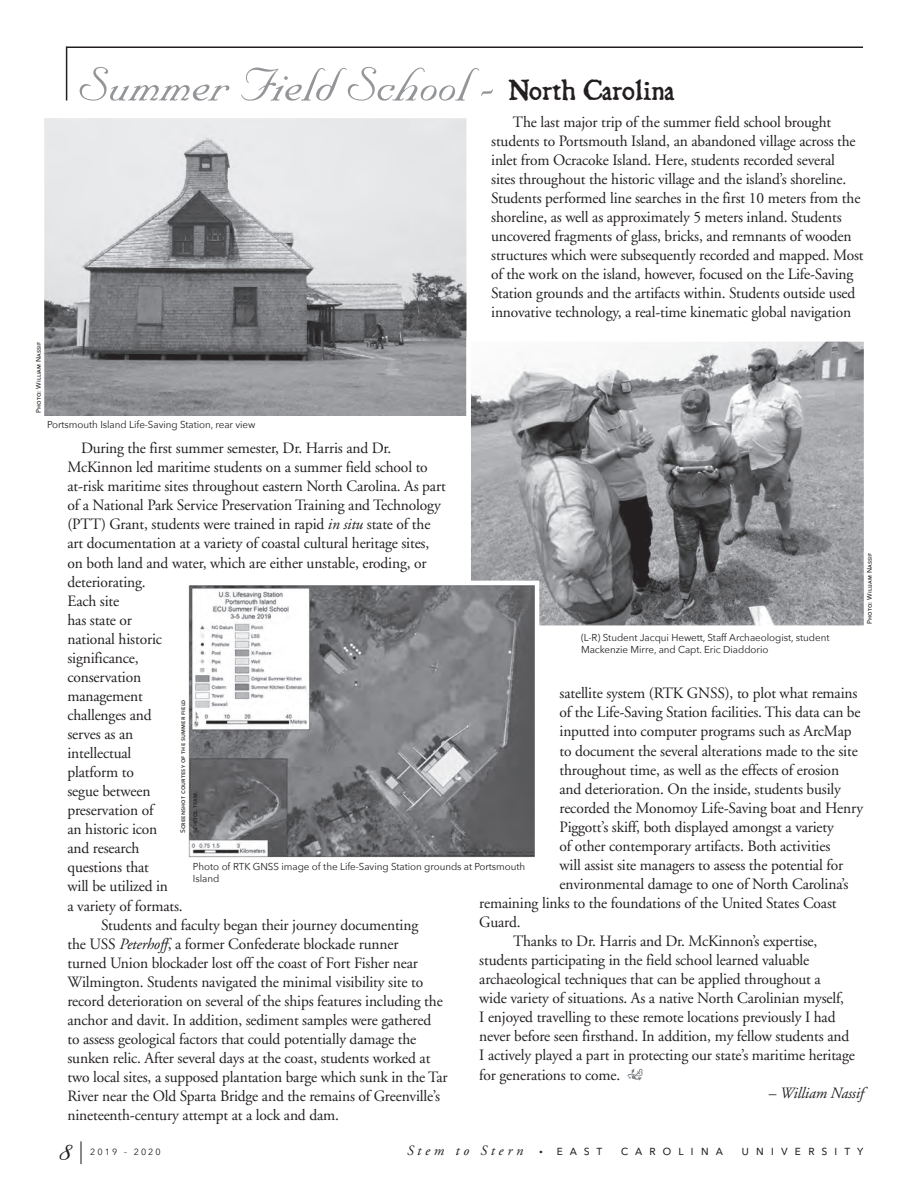
<style>
.page{position:relative;width:918px;height:1188px;background:#fff}
.page>*{position:absolute;margin:0;border:0;box-sizing:border-box;transform-origin:0 0}
.t1{font:55.5px "Nuptial Script";color:#939598}
.t2{font:37.5px "Nuptial Script";color:#231f20}
.t3{font:15.75px/19px "Adobe Garamond";letter-spacing:-.01em;color:#231f20}
.t4{font:italic 15.75px "Adobe Garamond";letter-spacing:-.01em;color:#231f20}
.t5{font:italic 14.25px "Adobe Garamond";letter-spacing:.27em;color:#231f20}
.t6{font:13.5px "Avenir Next";letter-spacing:.5em;color:#231f20}
.t7{font:10.05px/12px "Avenir Next";letter-spacing:-.005em;color:#231f20}
.t8{font:9px "Avenir Next";letter-spacing:.23em;color:#231f20}
.t9{font:500 6.6px/11.7px "Avenir Next";letter-spacing:.02em;color:#231f20}
.s1{font-family:"Black Beard";font-size:33px;color:#231f20}
.s2{font-style:italic}
.s3{font-style:normal}
.s4{font-size:9px}
.s5{font-family:"Avenir Next";font-style:normal;font-size:13.5px}
</style>
<div class="page">
<hr style="left:80px;top:1141px;width:2px;height:23px;background:#636366">
<svg style="left:628px;top:1069px;width:15px;height:11px"></svg>
<img style="left:45px;top:119px;width:421px;height:297px">
<div style="left:40px;top:114px;width:431px;height:307px;border:4px solid #fff"></div>
<img style="left:471px;top:342px;width:392px;height:283px">
<div style="left:466px;top:337px;width:402px;height:293px;border:4px solid #fff"></div>
<img style="left:189px;top:586px;width:345px;height:271px">
<div style="left:184px;top:581px;width:355px;height:281px;border:4px solid #fff"></div>
<hr style="left:67px;top:46px;width:796px;height:2px;background:#231f20">
<hr style="left:66px;top:46px;width:1px;height:54px;background:#231f20">
<h1 class="t1" style="left:78px;top:54px;width:598px">Summer Field School - <span class="s1">North Carolina</span></h1>
<p class="t9" style="left:32px;top:413px;width:73px;rotate:-90deg">Photo: William Nassif</p>
<p class="t7" style="left:47px;top:418px;width:210px">Portsmouth Island Life-Saving Station, rear view</p>
<p class="t3" style="left:491px;top:113px;width:374px;text-indent:22px">The last major trip of the summer field school brought students to Portsmouth Island, an abandoned village across the inlet from Ocracoke Island. Here, students recorded several<br>sites throughout the historic village and the island’s shoreline.<br>Students performed line searches in the first 10 meters from the shoreline, as well as approximately 5 meters inland. Students uncovered fragments of glass, bricks, and remnants of wooden structures which were subsequently recorded and mapped. Most of the work on the island, however, focused on the Life-Saving Station grounds and the artifacts within. Students outside used innovative technology, a real-time kinematic global navigation</p>
<p class="t3" style="left:81px;top:439px;width:312px">During the first summer semester, Dr. Harris and Dr.</p>
<p class="t3" style="left:67px;top:458px;width:362px">McKinnon led maritime students on a summer field school to</p>
<p class="t3" style="left:67px;top:477px;width:380px">at-risk maritime sites throughout eastern North Carolina. As part</p>
<p class="t3" style="left:67px;top:496px;width:375px">of a National Park Service Preservation Training and Technology</p>
<p class="t3" style="left:67px;top:515px;width:364px">(PTT) Grant, students were trained in rapid <span class="s2">in situ</span> state of the</p>
<p class="t3" style="left:67px;top:534px;width:363px">art documentation at a variety of coastal cultural heritage sites,</p>
<p class="t3" style="left:67px;top:553px;width:361px">on both land and water, which are either unstable, eroding, or</p>
<p class="t3" style="left:67px;top:572px;width:80px">deteriorating.</p>
<p class="t3" style="left:67px;top:592px;width:53px">Each site</p>
<p class="t3" style="left:67px;top:611px;width:66px">has state or</p>
<p class="t3" style="left:67px;top:630px;width:96px">national historic</p>
<p class="t3" style="left:67px;top:649px;width:73px">significance,</p>
<p class="t3" style="left:67px;top:668px;width:75px">conservation</p>
<p class="t3" style="left:67px;top:687px;width:77px">management</p>
<p class="t3" style="left:67px;top:706px;width:86px">challenges and</p>
<p class="t3" style="left:67px;top:725px;width:67px">serves as an</p>
<p class="t3" style="left:67px;top:744px;width:65px">intellectual</p>
<p class="t3" style="left:67px;top:763px;width:68px">platform to</p>
<p class="t3" style="left:67px;top:782px;width:84px">segue between</p>
<p class="t3" style="left:67px;top:801px;width:88px">preservation of</p>
<p class="t3" style="left:67px;top:820px;width:91px">an historic icon</p>
<p class="t3" style="left:67px;top:839px;width:73px">and research</p>
<p class="t3" style="left:67px;top:858px;width:83px">questions that</p>
<p class="t3" style="left:67px;top:877px;width:102px">will be utilized in</p>
<p class="t3" style="left:67px;top:896px;width:117px">a variety of formats.</p>
<p class="t3" style="left:101px;top:915px;width:319px">Students and faculty began their journey documenting</p>
<p class="t3" style="left:67px;top:935px;width:333px">the USS <span class="s2">Peterhoff</span>, a former Confederate blockade runner</p>
<p class="t3" style="left:67px;top:954px;width:352px">turned Union blockader lost off the coast of Fort Fisher near</p>
<p class="t3" style="left:67px;top:973px;width:357px">Wilmington. Students navigated the minimal visibility site to</p>
<p class="t3" style="left:67px;top:992px;width:377px">record deterioration on several of the ships features including the</p>
<p class="t3" style="left:67px;top:1011px;width:365px">anchor and davit. In addition, sediment samples were gathered</p>
<p class="t3" style="left:67px;top:1030px;width:350px">to assess geological factors that could potentially damage the</p>
<p class="t3" style="left:67px;top:1049px;width:364px">sunken relic. After several days at the coast, students worked at</p>
<p class="t3" style="left:67px;top:1068px;width:382px">two local sites, a supposed plantation barge which sunk in the Tar</p>
<p class="t3" style="left:67px;top:1087px;width:374px">River near the Old Sparta Bridge and the remains of Greenville’s</p>
<p class="t3" style="left:67px;top:1106px;width:273px">nineteenth-century attempt at a lock and dam.</p>
<p class="t9" style="left:863px;top:624px;width:73px;rotate:-90deg">Photo: William Nassif</p>
<p class="t7" style="left:581px;top:631px;width:250px">(L-R) Student Jacqui Hewett, Staff Archaeologist, student<br>Mackenzie Mirre, and Capt. Eric Diaddorio</p>
<p class="t3" style="left:560px;top:684px;width:299px">satellite system (RTK GNSS), to plot what remains</p>
<p class="t3" style="left:560px;top:703px;width:303px">of the Life-Saving Station facilities. This data can be</p>
<p class="t3" style="left:560px;top:722px;width:294px">inputted into computer programs such as ArcMap</p>
<p class="t3" style="left:560px;top:741px;width:300px">to document the several alterations made to the site</p>
<p class="t3" style="left:560px;top:760px;width:281px">throughout time, as well as the effects of erosion</p>
<p class="t3" style="left:560px;top:780px;width:283px">and deterioration. On the inside, students busily</p>
<p class="t3" style="left:560px;top:799px;width:305px">recorded the Monomoy Life-Saving boat and Henry</p>
<p class="t3" style="left:560px;top:818px;width:276px">Piggott’s skiff, both displayed amongst a variety</p>
<p class="t3" style="left:560px;top:837px;width:272px">of other contemporary artifacts. Both activities</p>
<p class="t3" style="left:560px;top:856px;width:285px">will assist site managers to assess the potential for</p>
<p class="t3" style="left:560px;top:875px;width:291px">environmental damage to one of North Carolina’s</p>
<p class="t3" style="left:479px;top:894px;width:359px">remaining links to the foundations of the United States Coast</p>
<p class="t3" style="left:479px;top:913px;width:43px">Guard.</p>
<p class="t3" style="left:513px;top:932px;width:306px">Thanks to Dr. Harris and Dr. McKinnon’s expertise,</p>
<p class="t3" style="left:479px;top:951px;width:332px">students participating in the field school learned valuable</p>
<p class="t3" style="left:479px;top:970px;width:343px">archaeological techniques that can be applied throughout a</p>
<p class="t3" style="left:479px;top:989px;width:366px">wide variety of situations. As a native North Carolinian myself,</p>
<p class="t3" style="left:479px;top:1008px;width:358px">I enjoyed travelling to these remote locations previously I had</p>
<p class="t3" style="left:479px;top:1027px;width:371px">never before seen firsthand. In addition, my fellow students and</p>
<p class="t3" style="left:479px;top:1046px;width:377px">I actively played a part in protecting our state’s maritime heritage</p>
<p class="t3" style="left:479px;top:1065px;width:143px">for generations to come.</p>
<p class="t4" style="left:769px;top:1085px;width:97px"><span class="s3">–</span> William Nassif</p>
<p class="t9" style="left:177px;top:833px;width:135px;rotate:-90deg">Screenshot courtesy of the summer field school team.</p>
<p class="t7" style="left:193px;top:860px;width:334px">Photo of RTK GNSS image of the Life-Saving Station grounds at Portsmouth<br>Island</p>
<h2 class="t2" style="left:60px;top:1128px;width:14px">8</h2>
<p class="t8" style="left:90px;top:1144px;width:72px">2019 – 2020</p>
<p class="t5" style="left:407px;top:1143px;width:197px">Stem to Stern <span class="s4">•</span> <span class="s5">e a s t</span></p>
<p class="t6" style="left:621px;top:1139px;width:104px">carolina</p>
<p class="t6" style="left:741px;top:1139px;width:123px">university</p>
</div>
